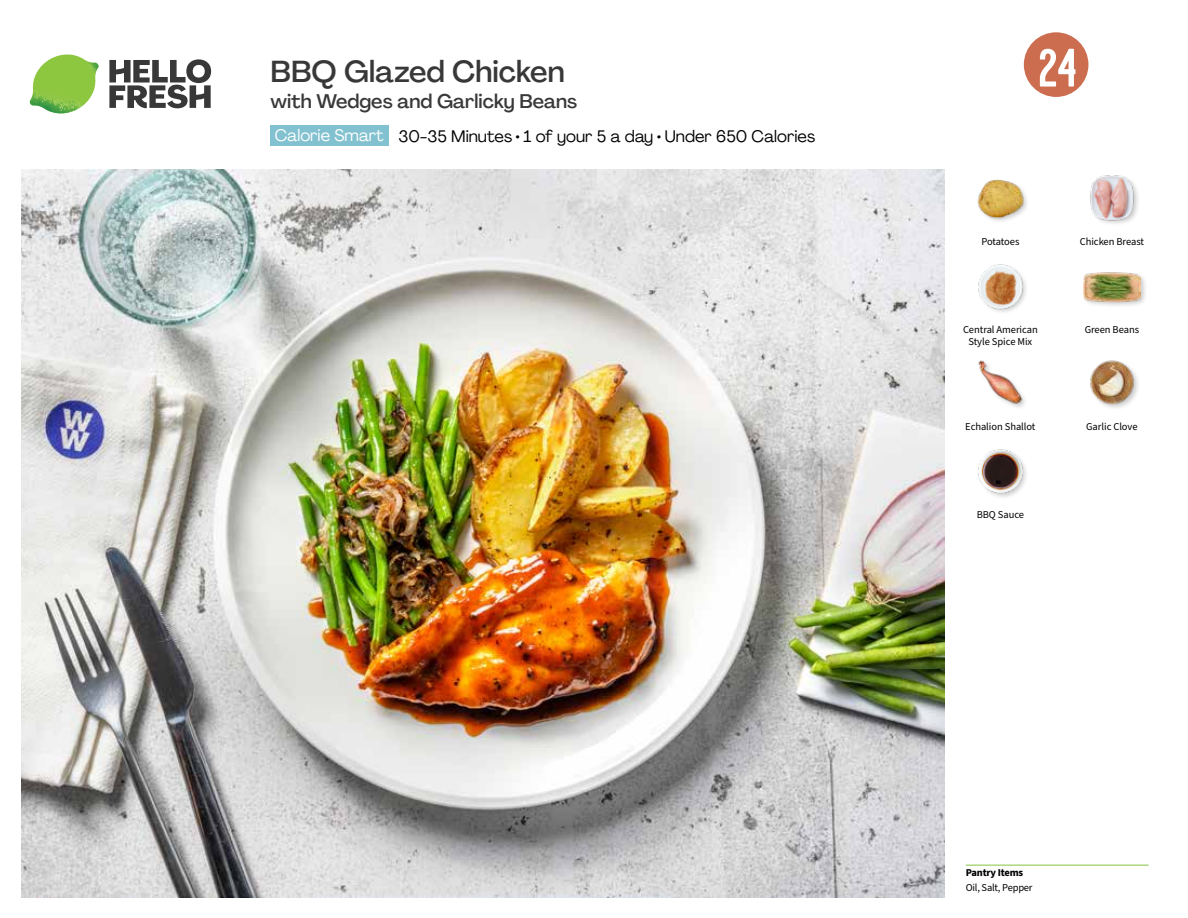
<style>
.page{position:relative;width:1188px;height:918px;background:#fff}
.page>*{position:absolute;margin:0;border:0;box-sizing:border-box;transform-origin:0 0}
.t1{font:54px "Kapra";color:#fff}
.t2{font:500 30px "Agrandir";letter-spacing:-.005em;color:#383839}
.t3{font:500 19.5px "Agrandir";color:#383839}
.t4{font:16.5px "Agrandir";color:#000}
.t5{font:10.5px "Source Sans Pro";letter-spacing:-.005em;color:#000}
.t6{font:700 10.5px "Source Sans Pro";letter-spacing:-.02em;color:#000}
.s1{color:#fff}
</style>
<div class="page">
<svg style="left:109px;top:59px;width:102px;height:49px"></svg>
<img style="left:30px;top:55px;width:69px;height:59px">
<img style="left:21px;top:170px;width:924px;height:728px">
<hr style="left:966px;top:865px;width:183px;height:1px;background:#82c341">
<div style="left:271px;top:126px;width:118px;height:20px;background:#82c1cf"></div>
<img style="left:978px;top:360px;width:47px;height:48px">
<img style="left:978px;top:449px;width:48px;height:48px">
<img style="left:1090px;top:360px;width:48px;height:48px">
<img style="left:977px;top:179px;width:50px;height:42px">
<img style="left:978px;top:264px;width:48px;height:48px">
<div style="left:1082px;top:271px;width:66px;height:38px;background:#000;opacity:.2"></div>
<img style="left:1083px;top:271px;width:58px;height:38px">
<img style="left:1090px;top:175px;width:48px;height:49px">
<svg style="left:1023px;top:32px;width:66px;height:65px"></svg>
<h2 class="t2" style="left:271px;top:53px;width:296px">BBQ Glazed Chicken</h2>
<h1 class="t1" style="left:1038px;top:37px;width:40px">24</h1>
<h3 class="t3" style="left:271px;top:89px;width:308px">with Wedges and Garlicky Beans</h3>
<h3 class="t4" style="left:275px;top:126px;width:542px"><span class="s1">Calorie Smart</span> 30-35 Minutes • 1 of your 5 a day • Under 650 Calories</h3>
<p class="t5" style="left:981px;top:234px;width:40px">Potatoes</p>
<p class="t5" style="left:1080px;top:234px;width:66px">Chicken Breast</p>
<p class="t5" style="left:963px;top:323px;width:76px">Central American</p>
<p class="t5" style="left:1085px;top:323px;width:56px">Green Beans</p>
<p class="t5" style="left:969px;top:335px;width:65px">Style Spice Mix</p>
<p class="t5" style="left:965px;top:419px;width:72px">Echalion Shallot</p>
<p class="t5" style="left:1086px;top:419px;width:53px">Garlic Clove</p>
<p class="t5" style="left:977px;top:508px;width:49px">BBQ Sauce</p>
<p class="t6" style="left:966px;top:865px;width:59px">Pantry Items</p>
<p class="t5" style="left:966px;top:880px;width:68px">Oil, Salt, Pepper</p>
</div>
